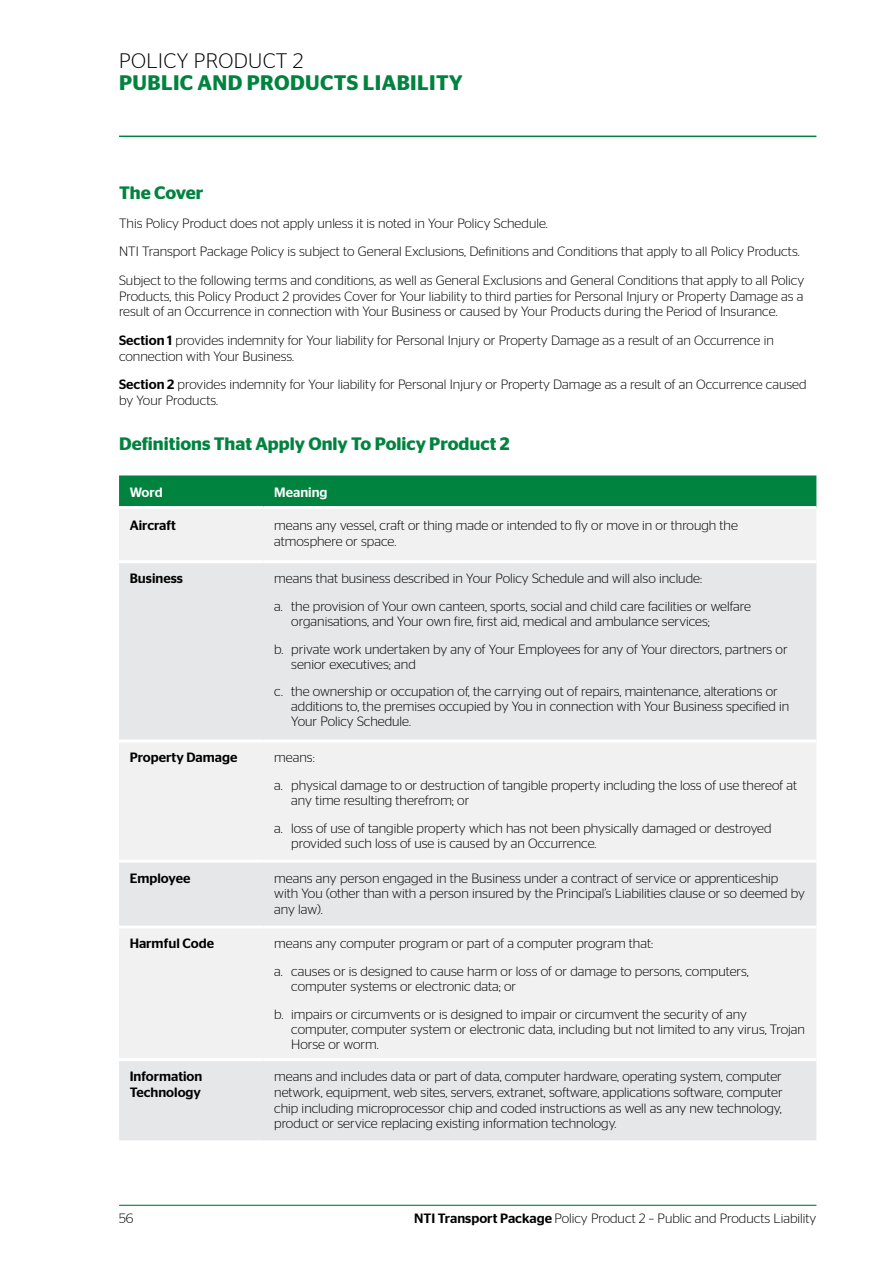
<style>
.page{position:relative;width:893px;height:1263px;background:#fff}
.page>*{position:absolute;margin:0;border:0;box-sizing:border-box;transform-origin:0 0}
.t1{font:600 21px "Stag Sans";letter-spacing:.02em;color:#00833e}
.t2{font:300 21px "Stag Sans";letter-spacing:.02em;color:#000}
.t3{font:600 18px "Stag Sans";color:#00833e}
.t4{font:300 13.5px/15.8px "Stag Sans";color:#000}
.t5{font:500 13.5px/15.8px "Stag Sans";color:#000}
.t6{font:500 13.5px "Stag Sans";color:#fff}
.s1{font-weight:500}
</style>
<div class="page">
<hr style="left:119px;top:1205px;width:697px;height:1px;background:#00833e">
<hr style="left:119px;top:136px;width:697px;height:1px;background:#00833e">
<div style="left:119px;top:475px;width:697px;height:31px;background:#00833e"></div>
<div style="left:119px;top:509px;width:697px;height:51px;background:#f1f1f2"></div>
<svg style="left:119px;top:563px;width:697px;height:577px;fill:#e6e7e8"></svg>
<hr style="left:119px;top:860px;width:145px;height:3px;background:#fff">
<hr style="left:264px;top:860px;width:552px;height:3px;background:#fff">
<hr style="left:119px;top:925px;width:145px;height:3px;background:#fff">
<hr style="left:264px;top:925px;width:552px;height:3px;background:#fff">
<hr style="left:119px;top:1058px;width:145px;height:3px;background:#fff">
<hr style="left:264px;top:1058px;width:552px;height:3px;background:#fff">
<hr style="left:119px;top:739px;width:145px;height:3px;background:#fff">
<hr style="left:264px;top:739px;width:552px;height:3px;background:#fff">
<h1 class="t2" style="left:119px;top:49px;width:186px">POLICY PRODUCT 2</h1>
<h1 class="t1" style="left:119px;top:71px;width:345px">PUBLIC AND PRODUCTS LIABILITY</h1>
<h2 class="t3" style="left:119px;top:183px;width:86px">The Cover</h2>
<p class="t4" style="left:119px;top:209px;width:687px;line-height:28.5px">This Policy Product does not apply unless it is noted in Your Policy Schedule.<br>NTI Transport Package Policy is subject to General Exclusions, Definitions and Conditions that apply to all Policy Products.<br>Subject to the following terms and conditions, as well as General Exclusions and General Conditions that apply to all Policy</p>
<p class="t4" style="left:119px;top:288px;width:686px">Products, this Policy Product 2 provides Cover for Your liability to third parties for Personal Injury or Property Damage as a result of an Occurrence in connection with Your Business or caused by Your Products during the Period of Insurance.</p>
<p class="t4" style="left:119px;top:332px;width:656px"><span class="s1">Section 1</span> provides indemnity for Your liability for Personal Injury or Property Damage as a result of an Occurrence in connection with Your Business.</p>
<p class="t4" style="left:119px;top:376px;width:689px"><span class="s1">Section 2</span> provides indemnity for Your liability for Personal Injury or Property Damage as a result of an Occurrence caused by Your Products.</p>
<h2 class="t3" style="left:119px;top:433px;width:392px">Definitions That Apply Only To Policy Product 2</h2>
<p class="t6" style="left:130px;top:484px;width:34px">Word</p>
<p class="t6" style="left:274px;top:484px;width:55px">Meaning</p>
<p class="t5" style="left:130px;top:518px;width:48px">Aircraft</p>
<p class="t4" style="left:274px;top:518px;width:465px">means any vessel, craft or thing made or intended to fly or move in or through the atmosphere or space.</p>
<p class="t5" style="left:130px;top:570px;width:55px">Business</p>
<p class="t4" style="left:274px;top:564px;width:478px;line-height:27.8px">means that business described in Your Policy Schedule and will also include:<br>a. the provision of Your own canteen, sports, social and child care facilities or welfare</p>
<p class="t4" style="left:274px;top:607px;width:515px;line-height:27.8px;text-indent:17px">organisations, and Your own fire, first aid, medical and ambulance services;<br>b. private work undertaken by any of Your Employees for any of Your directors, partners or</p>
<p class="t4" style="left:274px;top:650px;width:505px;line-height:27.8px;text-indent:17px">senior executives; and<br>c. the ownership or occupation of, the carrying out of repairs, maintenance, alterations or</p>
<p class="t4" style="left:291px;top:699px;width:500px;line-height:15px">additions to, the premises occupied by You in connection with Your Business specified in<br>Your Policy Schedule.</p>
<p class="t5" style="left:130px;top:750px;width:109px">Property Damage</p>
<p class="t4" style="left:274px;top:744px;width:524px;line-height:27.8px">means:<br>a. physical damage to or destruction of tangible property including the loss of use thereof at</p>
<p class="t4" style="left:274px;top:786px;width:499px;line-height:27.8px;text-indent:17px">any time resulting therefrom; or<br>a. loss of use of tangible property which has not been physically damaged or destroyed</p>
<p class="t4" style="left:291px;top:835px;width:307px">provided such loss of use is caused by an Occurrence.</p>
<p class="t5" style="left:130px;top:870px;width:62px">Employee</p>
<p class="t4" style="left:274px;top:870px;width:532px">means any person engaged in the Business under a contract of service or apprenticeship with You (other than with a person insured by the Principal’s Liabilities clause or so deemed by any law).</p>
<p class="t5" style="left:130px;top:936px;width:86px">Harmful Code</p>
<p class="t4" style="left:274px;top:930px;width:476px;line-height:27.8px">means any computer program or part of a computer program that:<br>a. causes or is designed to cause harm or loss of or damage to persons, computers,</p>
<p class="t4" style="left:274px;top:972px;width:474px;line-height:27.8px;text-indent:17px">computer systems or electronic data; or<br>b. impairs or circumvents or is designed to impair or circumvent the security of any</p>
<p class="t4" style="left:291px;top:1021px;width:515px;line-height:15px">computer, computer system or electronic data, including but not limited to any virus, Trojan<br>Horse or worm.</p>
<p class="t5" style="left:130px;top:1068px;width:74px">Information<br>Technology</p>
<p class="t4" style="left:274px;top:1068px;width:510px;text-align:justify">means and includes data or part of data, computer hardware, operating system, computer network, equipment, web sites, servers, extranet, software, applications software, computer chip including microprocessor chip and coded instructions as well as any new technology, product or service replacing existing information technology.</p>
<p class="t4" style="left:119px;top:1210px;width:16px">56</p>
<p class="t4" style="left:414px;top:1210px;width:404px"><span class="s1">NTI Transport Package</span> Policy Product 2 – Public and Products Liability</p>
</div>
